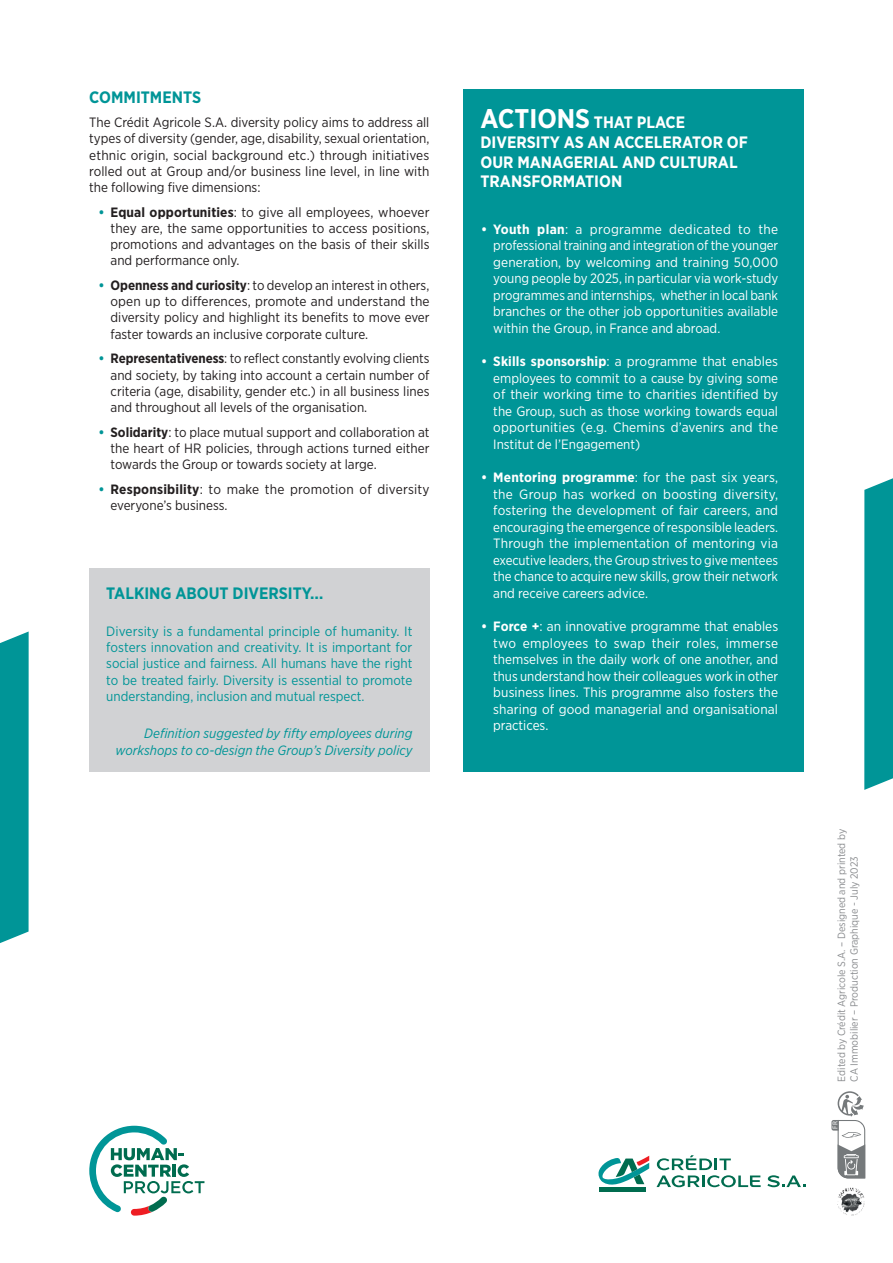
<style>
.page{position:relative;width:893px;height:1263px;background:#fff}
.page>*{position:absolute;margin:0;border:0;box-sizing:border-box;transform-origin:0 0}
.Titre_paragraphe_exe{font:700 16.5px/19.8px "Gotham Narrow";color:#fff}
.Titre_paragraphe_exe-2{font:700 16.5px "Gotham Narrow";color:#009597}
.t1{font:13.5px/16.5px "Gotham Narrow";color:#fff;text-align:justify}
.Texte_courant{font:13.5px/16.2px "Gotham Narrow";color:#231f20;text-align:justify}
.Texte_courant-2{font:13.5px/16.2px "Gotham Narrow";color:#009597;text-align:justify}
.Texte_courant-3{font:italic 13.5px/16.2px "Gotham Narrow";color:#009597;text-align:right}
.Texte_courant-4{font:10.5px/12.6px "Gotham Narrow";color:#8a8c8f}
.t2{font:700 7.05px "Flama Condensed";color:#fff}
.s1{font-weight:700;color:#009597}
.s2{font-weight:700}
.s3{font-size:27px}
</style>
<div class="page">
<svg style="left:0;top:631px;width:29px;height:312px;background:#0d9a9c"></svg>
<svg style="left:864px;top:478px;width:29px;height:312px;background:#0d9a9c"></svg>
<hr style="left:599px;top:1187px;width:47px;height:4px;background:#006c4f">
<svg style="left:598px;top:1156px;width:51px;height:29px"></svg>
<svg style="left:656px;top:1155px;width:105px;height:32px"></svg>
<svg style="left:767px;top:1175px;width:39px;height:12px"></svg>
<svg style="left:89px;top:1126px;width:115px;height:89px"></svg>
<div style="left:463px;top:89px;width:341px;height:682px;background:#009597"></div>
<div style="left:89px;top:568px;width:340px;height:203px;background:#d1d2d4"></div>
<img style="left:837px;top:1188px;width:28px;height:27px">
<svg style="left:831px;top:1091px;width:34px;height:87px"></svg>
<p class="Titre_paragraphe_exe-2" style="left:89px;top:86px;width:113px">COMMITMENTS</p>
<p class="Texte_courant" style="left:89px;top:114px;width:342px">The Crédit Agricole S.A. diversity policy aims to address all types of diversity (gender, age, disability, sexual orientation, ethnic origin, social background etc.) through initiatives rolled out at Group and/or business line level, in line with the following five dimensions:</p>
<p class="Texte_courant" style="left:111px;top:204px;width:321px;text-indent:-12px"><span class="s1">•</span> <span class="s2">Equal opportunities</span>: to give all employees, whoever they are, the same opportunities to access positions, promotions and advantages on the basis of their skills and performance only.</p>
<p class="Texte_courant" style="left:111px;top:277px;width:321px;text-indent:-12px"><span class="s1">•</span> <span class="s2">Openness and curiosity</span>: to develop an interest in others, open up to differences, promote and understand the diversity policy and highlight its benefits to move ever faster towards an inclusive corporate culture.</p>
<p class="Texte_courant" style="left:111px;top:350px;width:320px;text-indent:-12px"><span class="s1">•</span> <span class="s2">Representativeness</span>: to reflect constantly evolving clients and society, by taking into account a certain number of criteria (age, disability, gender etc.) in all business lines and throughout all levels of the organisation.</p>
<p class="Texte_courant" style="left:111px;top:423px;width:320px;text-indent:-12px"><span class="s1">•</span> <span class="s2">Solidarity</span>: to place mutual support and collaboration at the heart of HR policies, through actions turned either towards the Group or towards society at large.</p>
<p class="Texte_courant" style="left:111px;top:481px;width:320px;text-indent:-12px"><span class="s1">•</span> <span class="s2">Responsibility</span>: to make the promotion of diversity everyone’s business.</p>
<p class="Titre_paragraphe_exe-2" style="left:106px;top:582px;width:219px">TALKING ABOUT DIVERSITY…</p>
<p class="Texte_courant-2" style="left:106px;top:623px;width:308px">Diversity is a fundamental principle of humanity. It fosters innovation and creativity. It is important for social justice and fairness. All humans have the right to be treated fairly. Diversity is essential to promote understanding, inclusion and mutual respect.</p>
<p class="Texte_courant-3" style="left:116px;top:725px;width:298px">Definition suggested by fifty employees during workshops to co-design the Group’s Diversity policy</p>
<p class="Titre_paragraphe_exe" style="left:480px;top:112px;width:269px"><span class="s3">ACTIONS</span> THAT PLACE<br>DIVERSITY AS AN ACCELERATOR OF<br>OUR MANAGERIAL AND CULTURAL<br>TRANSFORMATION</p>
<p class="t1" style="left:493px;top:220px;width:287px;text-indent:-12px"><span class="s2">• Youth plan</span>: a programme dedicated to the professional training and integration of the younger generation, by welcoming and training 50,000 young people by 2025, in particular via work-study programmes and internships, whether in local bank branches or the other job opportunities available within the Group, in France and abroad.</p>
<p class="t1" style="left:493px;top:353px;width:287px;text-indent:-12px"><span class="s2">• Skills sponsorship</span>: a programme that enables employees to commit to a cause by giving some of their working time to charities identified by the Group, such as those working towards equal opportunities (e.g. Chemins d’avenirs and the Institut de l’Engagement)</p>
<p class="t1" style="left:493px;top:469px;width:286px;text-indent:-12px"><span class="s2">• Mentoring programme</span>: for the past six years, the Group has worked on boosting diversity, fostering the development of fair careers, and encouraging the emergence of responsible leaders.<br>Through the implementation of mentoring via executive leaders, the Group strives to give mentees the chance to acquire new skills, grow their network and receive careers advice.</p>
<p class="t1" style="left:493px;top:618px;width:286px;text-indent:-12px"><span class="s2">• Force +</span>: an innovative programme that enables two employees to swap their roles, immerse themselves in the daily work of one another, and thus understand how their colleagues work in other business lines. This programme also fosters the sharing of good managerial and organisational practices.</p>
<p class="Texte_courant-4" style="left:835px;top:1082px;width:254px;rotate:-90deg">Edited by Crédit Agricole S.A. – Designed and printed by<br>CA Immobilier – Production Graphique - July 2023</p>
<p class="t2" style="left:831px;top:1129px;width:9px;rotate:-90deg">FR</p>
</div>
